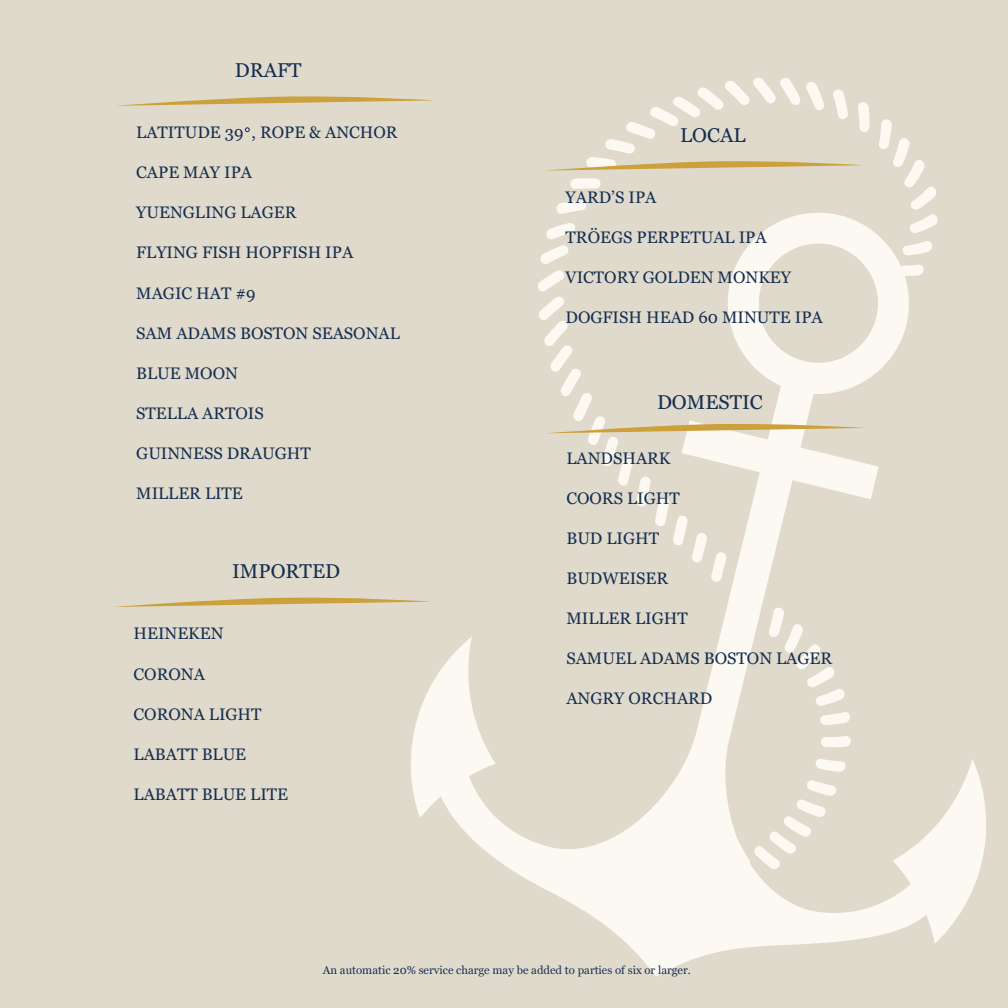
<style>
.page{position:relative;width:1008px;height:1008px;background:#e0dacd}
.page>*{position:absolute;margin:0;border:0;box-sizing:border-box;transform-origin:0 0}
.t1{font:20px "Vani";color:#162f50}
.t2{font:16.8px "Vani";color:#172f50}
.t3{font:11.4px "Vani";color:#162f50}
</style>
<div class="page">
<svg style="left:879px;top:119px;width:57px;height:84px"></svg>
<svg style="left:570px;top:178px;width:31px;height:11px"></svg>
<svg style="left:563px;top:200px;width:22px;height:3px"></svg>
<svg style="left:411px;top:203px;width:575px;height:774px"></svg>
<svg style="left:116px;top:96px;width:318px;height:10px"></svg>
<svg style="left:546px;top:77px;width:324px;height:94px"></svg>
<svg style="left:114px;top:596px;width:318px;height:11px"></svg>
<svg style="left:537px;top:222px;width:328px;height:360px"></svg>
<svg style="left:245px;top:127px;width:5px;height:5px"></svg>
<p class="t1" style="left:235px;top:58px;width:68px">DRAFT</p>
<p class="t2" style="left:136px;top:123px;width:263px">LATITUDE 39 , ROPE &amp; ANCHOR</p>
<p class="t2" style="left:136px;top:163px;width:117px">CAPE MAY IPA</p>
<p class="t2" style="left:136px;top:203px;width:162px">YUENGLING LAGER</p>
<p class="t2" style="left:136px;top:243px;width:218px">FLYING FISH HOPFISH IPA</p>
<p class="t2" style="left:136px;top:283px;width:121px">MAGIC HAT #9</p>
<p class="t2" style="left:136px;top:323px;width:265px">SAM ADAMS BOSTON SEASONAL</p>
<p class="t2" style="left:136px;top:363px;width:103px">BLUE MOON</p>
<p class="t2" style="left:136px;top:403px;width:129px">STELLA ARTOIS</p>
<p class="t2" style="left:136px;top:443px;width:176px">GUINNESS DRAUGHT</p>
<p class="t2" style="left:136px;top:483px;width:108px">MILLER LITE</p>
<p class="t1" style="left:232px;top:560px;width:109px">IMPORTED</p>
<p class="t2" style="left:134px;top:624px;width:92px">HEINEKEN</p>
<p class="t2" style="left:134px;top:664px;width:73px">CORONA</p>
<p class="t2" style="left:134px;top:704px;width:129px">CORONA LIGHT</p>
<p class="t2" style="left:134px;top:744px;width:114px">LABATT BLUE</p>
<p class="t2" style="left:134px;top:784px;width:156px">LABATT BLUE LITE</p>
<p class="t1" style="left:680px;top:123px;width:67px">LOCAL</p>
<p class="t2" style="left:566px;top:187px;width:92px">YARD’S IPA</p>
<p class="t2" style="left:566px;top:227px;width:202px">TRÖEGS PERPETUAL IPA</p>
<p class="t2" style="left:566px;top:268px;width:227px">VICTORY GOLDEN MONKEY</p>
<p class="t2" style="left:566px;top:308px;width:259px">DOGFISH HEAD 60 MINUTE IPA</p>
<p class="t1" style="left:657px;top:390px;width:107px">DOMESTIC</p>
<p class="t2" style="left:566px;top:448px;width:106px">LANDSHARK</p>
<p class="t2" style="left:566px;top:488px;width:115px">COORS LIGHT</p>
<p class="t2" style="left:566px;top:528px;width:94px">BUD LIGHT</p>
<p class="t2" style="left:566px;top:568px;width:103px">BUDWEISER</p>
<p class="t2" style="left:566px;top:608px;width:123px">MILLER LIGHT</p>
<p class="t2" style="left:566px;top:649px;width:267px">SAMUEL ADAMS BOSTON LAGER</p>
<p class="t2" style="left:566px;top:689px;width:148px">ANGRY ORCHARD</p>
<p class="t3" style="left:323px;top:963px;width:370px">An automatic 20% service charge may be added to parties of six or larger.</p>
</div>
